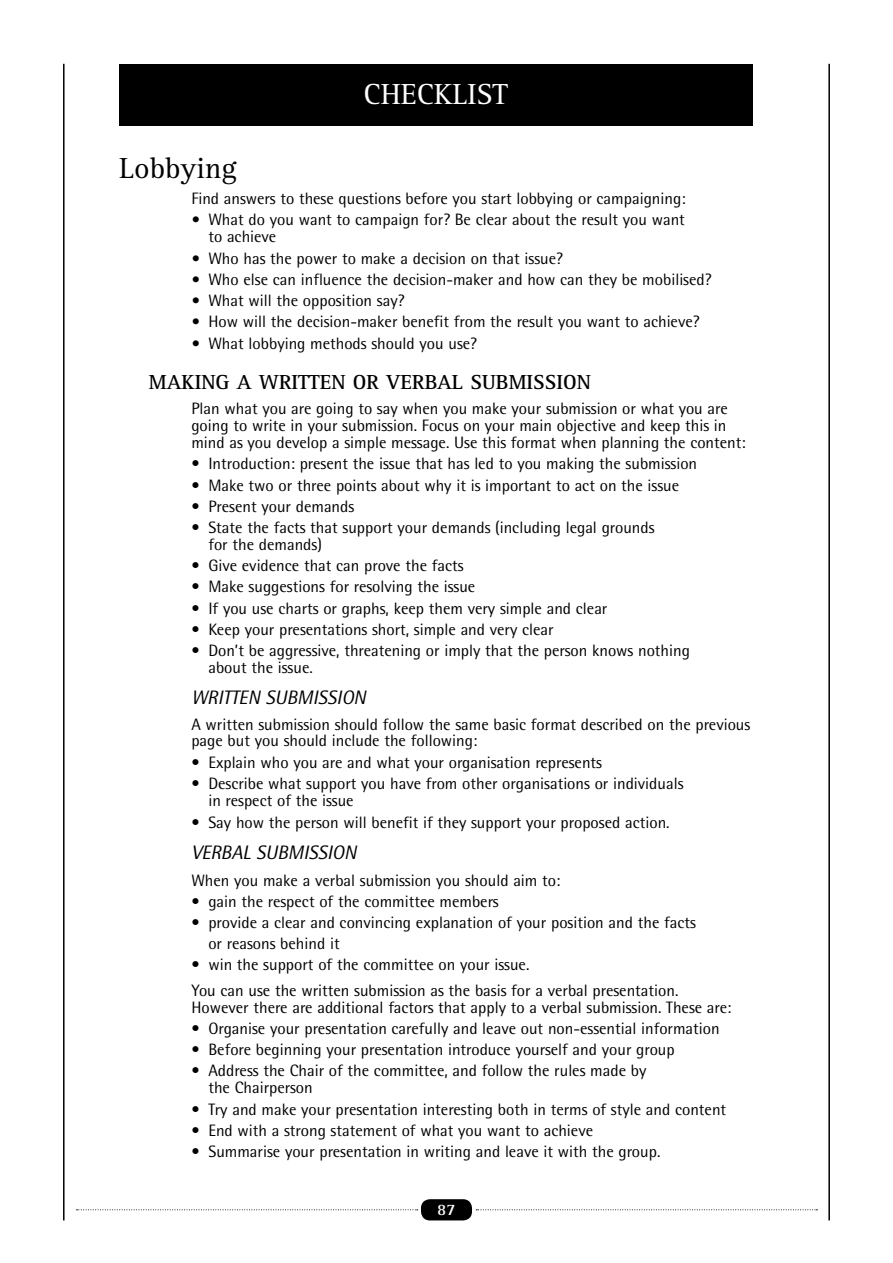
<style>
.page{position:relative;width:893px;height:1263px;background:#fff}
.page>*{position:absolute;margin:0;border:0;box-sizing:border-box;transform-origin:0 0}
.t1{font:30px "Rotis Serif";color:#fff}
.t2{font:30px "Rotis Serif";color:#000}
.t3{font:700 21px "Rotis Serif";color:#000}
.t4{font:italic 19.5px "Rotis Semi Sans";color:#000}
.t5{font:16.5px/17px "Rotis Semi Sans";color:#000}
.t6{font:700 16.5px "Rotis Serif";color:#fff}
.s1{font-weight:700}
</style>
<div class="page">
<div style="left:119px;top:64px;width:634px;height:61px;background:#000"></div>
<div style="left:421px;top:1199px;width:51px;height:21px;background:#000;border-radius:9px"></div>
<svg style="left:77px;top:1209px;width:341px;height:1px"></svg>
<svg style="left:476px;top:1209px;width:341px;height:1px"></svg>
<hr style="left:63px;top:64px;width:2px;height:1156px;background:#000">
<hr style="left:828px;top:64px;width:2px;height:1156px;background:#000">
<h1 class="t1" style="left:363px;top:77px;width:146px">CHECKLIST</h1>
<h1 class="t2" style="left:119px;top:151px;width:119px">Lobbying</h1>
<p class="t5" style="left:191px;top:190px;width:496px">Find answers to these questions before you start lobbying or campaigning:</p>
<p class="t5" style="left:208px;top:211px;width:478px;text-indent:-17px"><span class="s1">•</span> What do you want to campaign for? Be clear about the result you want to achieve</p>
<p class="t5" style="left:191px;top:249px;width:373px"><span class="s1">•</span> Who has the power to make a decision on that issue?</p>
<p class="t5" style="left:191px;top:271px;width:522px"><span class="s1">•</span> Who else can influence the decision-maker and how can they be mobilised?</p>
<p class="t5" style="left:191px;top:292px;width:215px"><span class="s1">•</span> What will the opposition say?</p>
<p class="t5" style="left:191px;top:313px;width:510px"><span class="s1">•</span> How will the decision-maker benefit from the result you want to achieve?</p>
<p class="t5" style="left:191px;top:335px;width:287px"><span class="s1">•</span> What lobbying methods should you use?</p>
<p class="t3" style="left:149px;top:370px;width:443px">MAKING A WRITTEN OR VERBAL SUBMISSION</p>
<p class="t5" style="left:191px;top:400px;width:556px">Plan what you are going to say when you make your submission or what you are going to write in your submission. Focus on your main objective and keep this in mind as you develop a simple message. Use this format when planning the content:</p>
<p class="t5" style="left:191px;top:455px;width:507px">• Introduction: present the issue that has led to you making the submission</p>
<p class="t5" style="left:191px;top:476px;width:489px">• Make two or three points about why it is important to act on the issue</p>
<p class="t5" style="left:191px;top:498px;width:164px">• Present your demands</p>
<p class="t5" style="left:208px;top:519px;width:448px;text-indent:-17px">• State the facts that support your demands (including legal grounds for the demands)</p>
<p class="t5" style="left:191px;top:557px;width:274px">• Give evidence that can prove the facts</p>
<p class="t5" style="left:191px;top:578px;width:285px">• Make suggestions for resolving the issue</p>
<p class="t5" style="left:191px;top:599px;width:418px">• If you use charts or graphs, keep them very simple and clear</p>
<p class="t5" style="left:191px;top:621px;width:364px">• Keep your presentations short, simple and very clear</p>
<p class="t5" style="left:208px;top:642px;width:483px;text-indent:-17px">• Don’t be aggressive, threatening or imply that the person knows nothing about the issue.</p>
<p class="t4" style="left:191px;top:686px;width:11px">WRITT</p>
<p class="t4" style="left:239px;top:686px;width:59px">EN SUBMISSI</p>
<p class="t4" style="left:342px;top:686px;width:24px">ON</p>
<p class="t5" style="left:191px;top:715px;width:560px">A written submission should follow the same basic format described on the previous page but you should include the following:</p>
<p class="t5" style="left:191px;top:753px;width:412px">• Explain who you are and what your organisation represents</p>
<p class="t5" style="left:208px;top:775px;width:477px;text-indent:-17px">• Describe what support you have from other organisations or individuals in respect of the issue</p>
<p class="t5" style="left:191px;top:814px;width:480px">• Say how the person will benefit if they support your proposed action.</p>
<p class="t4" style="left:191px;top:841px;width:97px">VERBAL SUBMISSI</p>
<p class="t4" style="left:332px;top:841px;width:24px">ON</p>
<p class="t5" style="left:191px;top:871px;width:371px">When you make a verbal submission you should aim to:</p>
<p class="t5" style="left:191px;top:892px;width:309px">• gain the respect of the committee members</p>
<p class="t5" style="left:208px;top:912px;width:489px;line-height:21.1px;text-indent:-17px">• provide a clear and convincing explanation of your position and the facts or reasons behind it</p>
<p class="t5" style="left:191px;top:952px;width:489px;line-height:25.5px">• win the support of the committee on your issue.<br>You can use the written submission as the basis for a verbal presentation.</p>
<p class="t5" style="left:191px;top:999px;width:542px">However there are additional factors that apply to a verbal submission. These are:</p>
<p class="t5" style="left:191px;top:1020px;width:530px">• Organise your presentation carefully and leave out non-essential information</p>
<p class="t5" style="left:191px;top:1041px;width:485px">• Before beginning your presentation introduce yourself and your group</p>
<p class="t5" style="left:208px;top:1062px;width:440px;text-indent:-17px">• Address the Chair of the committee, and follow the rules made by the Chairperson</p>
<p class="t5" style="left:191px;top:1100px;width:536px">• Try and make your presentation interesting both in terms of style and content</p>
<p class="t5" style="left:191px;top:1121px;width:403px">• End with a strong statement of what you want to achieve</p>
<p class="t5" style="left:191px;top:1143px;width:470px">• Summarise your presentation in writing and leave it with the group.</p>
<p class="t6" style="left:437px;top:1200px;width:20px">87</p>
</div>
